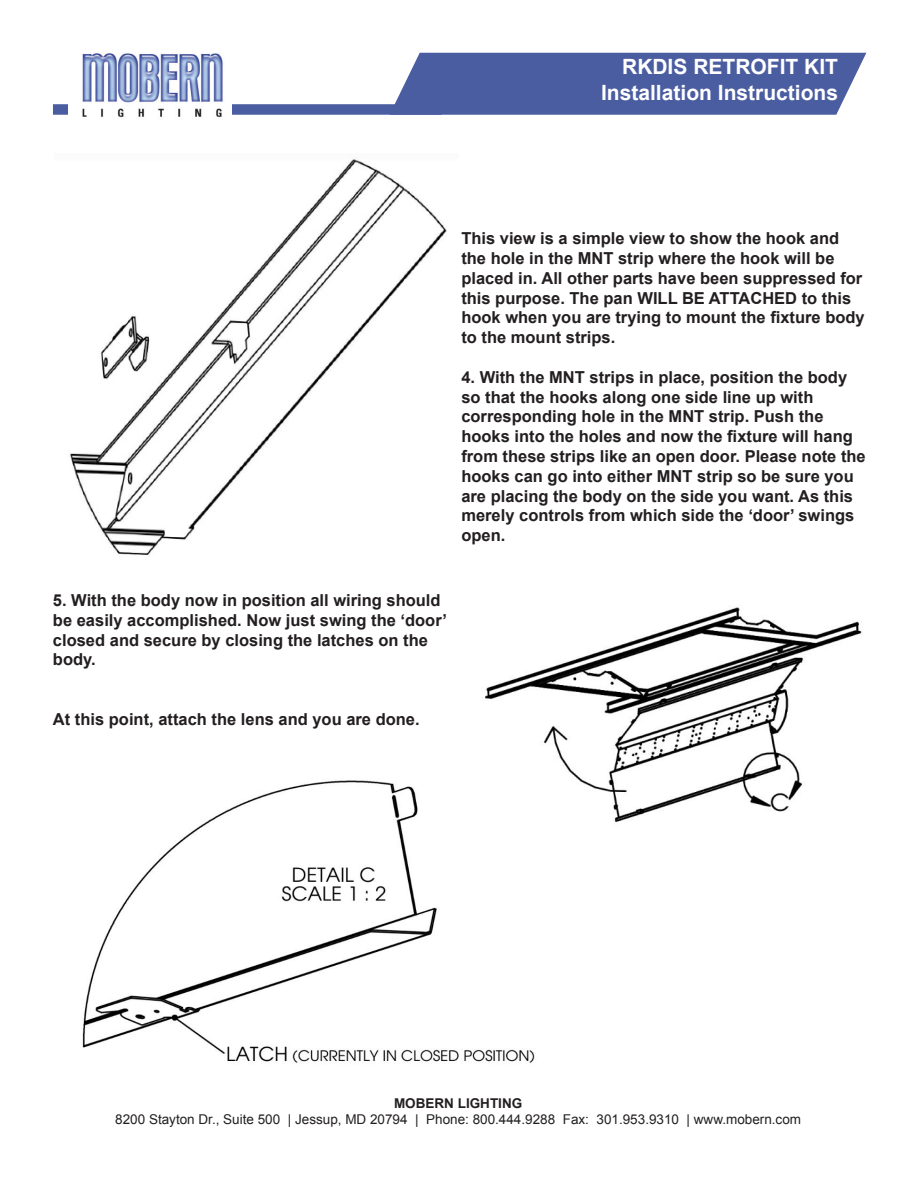
<style>
.page{position:relative;width:918px;height:1188px;background:#fff}
.page>*{position:absolute;margin:0;border:0;box-sizing:border-box;transform-origin:0 0}
.t1{font:700 21px/25.2px "Arial";color:#fff;text-align:right}
.t2{font:700 16.5px/19.8px "Arial";color:#231f20}
.t3{font:13.5px "Arial";color:#231f20}
.t4{font:700 13.5px "Arial";color:#231f20}
</style>
<div class="page">
<img style="left:70px;top:159px;width:377px;height:396px">
<svg style="left:395px;top:52px;width:472px;height:63px;background:#5768a7"></svg>
<div style="left:53px;top:104px;width:389px;height:11px;background:#4b5da1"></div>
<img style="left:69px;top:53px;width:163px;height:65px">
<img style="left:485px;top:607px;width:377px;height:216px">
<img style="left:82px;top:774px;width:472px;height:289px">
<p class="t1" style="left:601px;top:55px;width:238px">RKDIS RETROFIT KIT<br>Installation Instructions</p>
<p class="t2" style="left:461px;top:229px;width:405px">This view is a simple view to show the hook and the hole in the MNT strip where the hook will be placed in. All other parts have been suppressed for this purpose. The pan WILL BE ATTACHED to this hook when you are trying to mount the fixture body to the mount strips.</p>
<p class="t2" style="left:461px;top:368px;width:406px">4. With the MNT strips in place, position the body so that the hooks along one side line up with corresponding hole in the MNT strip. Push the hooks into the holes and now the fixture will hang from these strips like an open door. Please note the hooks can go into either MNT strip so be sure you are placing the body on the side you want. As this merely controls from which side the ‘door’ swings open.</p>
<p class="t2" style="left:53px;top:591px;width:395px">5. With the body now in position all wiring should be easily accomplished. Now just swing the ‘door’ closed and secure by closing the latches on the body.</p>
<p class="t2" style="left:53px;top:710px;width:368px">At this point, attach the lens and you are done.</p>
<p class="t4" style="left:394px;top:1094px;width:130px">MOBERN LIGHTING</p>
<p class="t3" style="left:115px;top:1111px;width:687px">8200 Stayton Dr., Suite 500 | Jessup, MD 20794 | Phone: 800.444.9288 Fax: 301.953.9310 | www.mobern.com</p>
</div>
